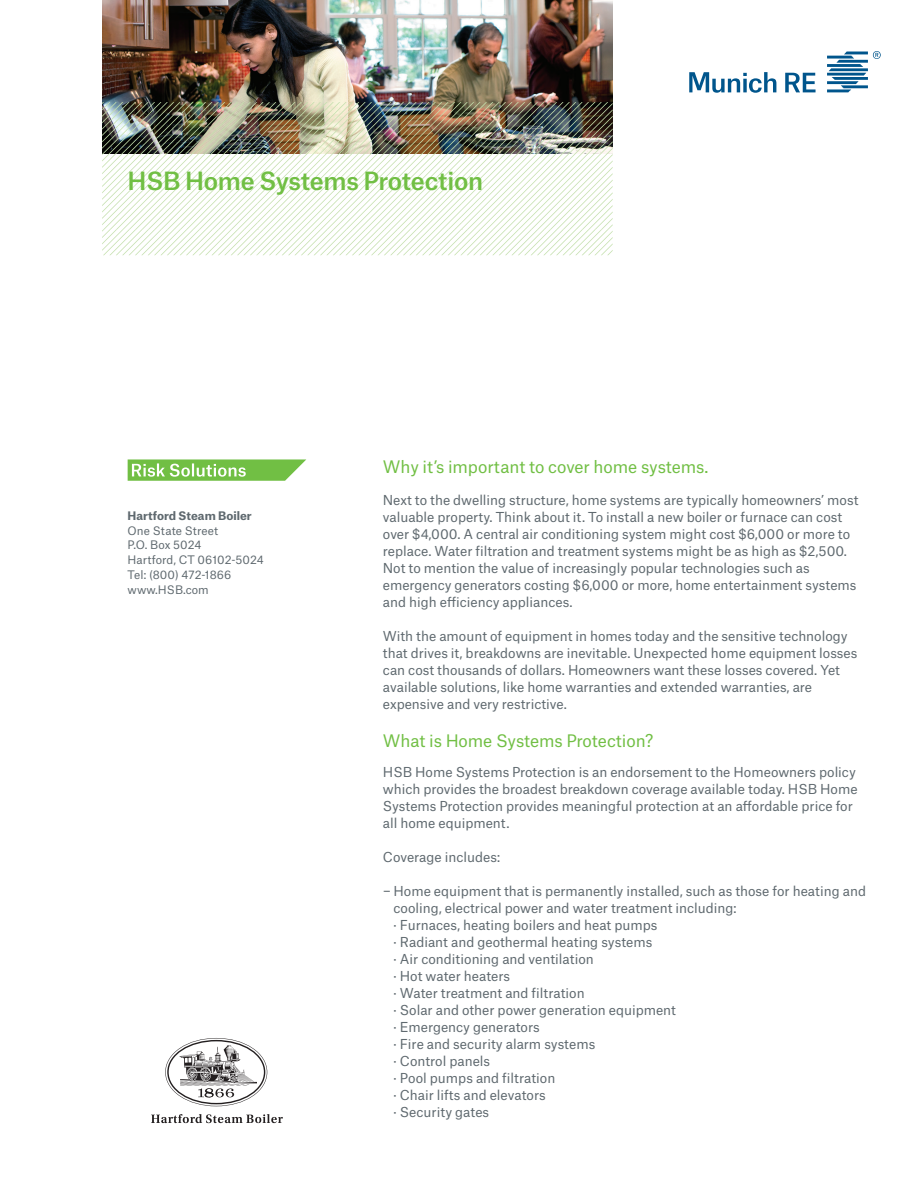
<style>
.page{position:relative;width:919px;height:1187px;background:#fff}
.page>*{position:absolute;margin:0;border:0;box-sizing:border-box;transform-origin:0 0}
.MR_16_pt{font:500 24px "Munich Re";letter-spacing:-.01em;color:#71bf44}
.MR_11_pt_one_line_He{font:16.5px "Munich Re";letter-spacing:-.005em;color:#71bf44}
.MR_8_75_pt_regular_s{font:13.2px/17px "Munich Re";color:#5f696f}
.t1{font:11.25px/14.9px "Munich Re";letter-spacing:.005em;color:#5f696f}
.t2{font:700 11.25px "Munich Re";letter-spacing:.005em;color:#5f696f}
</style>
<div class="page">
<img style="left:102px;top:0;width:510px;height:102px">
<img style="left:102px;top:102px;width:510px;height:153px">
<svg style="left:785px;top:73px;width:30px;height:19px"></svg>
<svg style="left:689px;top:72px;width:87px;height:21px"></svg>
<svg style="left:827px;top:51px;width:53px;height:41px"></svg>
<svg style="left:128px;top:459px;width:178px;height:21px;background:#90cd6d"></svg>
<svg style="left:165px;top:1038px;width:102px;height:68px"></svg>
<svg style="left:151px;top:1114px;width:132px;height:9px"></svg>
<p class="MR_16_pt" style="left:128px;top:161px;width:357px">HSB Home Systems Protection</p>
<p class="t2" style="left:128px;top:506px;width:126px">Hartford Steam Boiler</p>
<p class="t1" style="left:128px;top:521px;width:138px">One State Street<br>P.O. Box 5024<br>Hartford, CT 06102-5024<br>Tel: (800) 472-1866 www.HSB.com</p>
<p class="MR_11_pt_one_line_He" style="left:383px;top:453px;width:327px">Why it’s important to cover home systems.</p>
<p class="MR_8_75_pt_regular_s" style="left:383px;top:489px;width:477px">Next to the dwelling structure, home systems are typically homeowners’ most valuable property. Think about it. To install a new boiler or furnace can cost over $4,000. A central air conditioning system might cost $6,000 or more to replace. Water filtration and treatment systems might be as high as $2,500.<br>Not to mention the value of increasingly popular technologies such as emergency generators costing $6,000 or more, home entertainment systems and high efficiency appliances.</p>
<p class="MR_8_75_pt_regular_s" style="left:383px;top:625px;width:476px">With the amount of equipment in homes today and the sensitive technology that drives it, breakdowns are inevitable. Unexpected home equipment losses can cost thousands of dollars. Homeowners want these losses covered. Yet available solutions, like home warranties and extended warranties, are expensive and very restrictive.</p>
<p class="MR_11_pt_one_line_He" style="left:383px;top:727px;width:272px">What is Home Systems Protection?</p>
<p class="MR_8_75_pt_regular_s" style="left:383px;top:762px;width:476px">HSB Home Systems Protection is an endorsement to the Homeowners policy which provides the broadest breakdown coverage available today. HSB Home Systems Protection provides meaningful protection at an affordable price for all home equipment.</p>
<p class="MR_8_75_pt_regular_s" style="left:383px;top:847px;width:119px">Coverage includes:</p>
<p class="MR_8_75_pt_regular_s" style="left:393px;top:881px;width:474px;text-indent:-11px">− Home equipment that is permanently installed, such as those for heating and cooling, electrical power and water treatment including:</p>
<p class="MR_8_75_pt_regular_s" style="left:393px;top:915px;width:265px">· Furnaces, heating boilers and heat pumps</p>
<p class="MR_8_75_pt_regular_s" style="left:393px;top:932px;width:260px">· Radiant and geothermal heating systems</p>
<p class="MR_8_75_pt_regular_s" style="left:393px;top:949px;width:202px">· Air conditioning and ventilation</p>
<p class="MR_8_75_pt_regular_s" style="left:393px;top:966px;width:118px">· Hot water heaters</p>
<p class="MR_8_75_pt_regular_s" style="left:393px;top:983px;width:193px">· Water treatment and filtration</p>
<p class="MR_8_75_pt_regular_s" style="left:393px;top:1000px;width:284px">· Solar and other power generation equipment</p>
<p class="MR_8_75_pt_regular_s" style="left:393px;top:1017px;width:148px">· Emergency generators</p>
<p class="MR_8_75_pt_regular_s" style="left:393px;top:1034px;width:203px">· Fire and security alarm systems</p>
<p class="MR_8_75_pt_regular_s" style="left:393px;top:1051px;width:98px">· Control panels</p>
<p class="MR_8_75_pt_regular_s" style="left:393px;top:1068px;width:163px">· Pool pumps and filtration</p>
<p class="MR_8_75_pt_regular_s" style="left:393px;top:1085px;width:153px">· Chair lifts and elevators</p>
<p class="MR_8_75_pt_regular_s" style="left:393px;top:1102px;width:97px">· Security gates</p>
</div>
